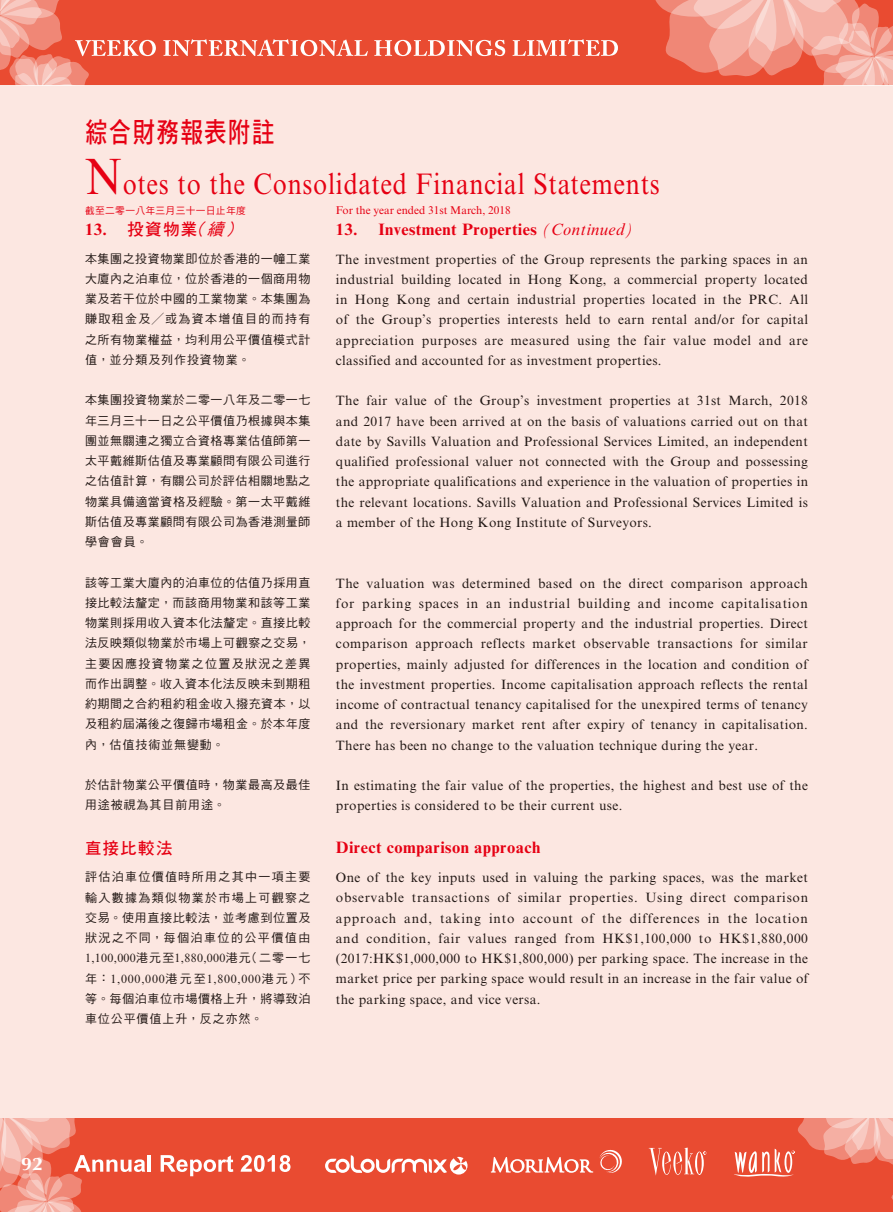
<style>
.page{position:relative;width:893px;height:1212px;background:#fff}
.page>*{position:absolute;margin:0;border:0;box-sizing:border-box;transform-origin:0 0}
.t1{font:29.7px "Times New Roman MT Std";letter-spacing:.03em;color:#e60013;scale:.86 1}
.t2{font:28.2px "DF Hei Std W7";letter-spacing:.06em;color:#e60013;scale:.8 1}
.t3{font:700 18px "Optima LT Std";color:#fff;scale:1.1 1}
.t4{font:700 16.5px "Times New Roman MT Std";letter-spacing:.025em;color:#e60013}
.t5{font:16.5px "DF Hei Std W7";letter-spacing:.075em;color:#e60013}
.t6{font:13.5px/20.2px "Times New Roman MT Std";letter-spacing:.025em;color:#231916;text-align:justify}
.t7{font:12px/20.2px "DF Hei Std W5";letter-spacing:.05em;color:#231916;text-align:justify}
.t8{font:12px/20.2px "Times New Roman MT Std";letter-spacing:.045em;color:#231916}
.t9{font:11.25px "Times New Roman MT Std";color:#e60013}
.t10{font:9.75px "DF Hei Std W5";letter-spacing:.035em;color:#e60013}
.s1{font-size:51.15px}
.s2{font-family:"Times New Roman MT Std";font-weight:700}
.s3{font-family:"DF Hei Std W5";font-style:italic}
.s4{font-family:"DF Hei Std W5"}
.s5{font-weight:400;font-style:italic}
</style>
<div class="page">
<div style="left:0;top:0;width:892px;height:1212px;background:#fce7e1"></div>
<div style="left:0;top:0;width:892px;height:85px;background:#e94b31"></div>
<svg style="left:655px;top:0;width:237px;height:85px"></svg>
<div style="left:0;top:1118px;width:892px;height:94px;background:#e94b31"></div>
<svg style="left:734px;top:1118px;width:158px;height:59px"></svg>
<svg style="left:599px;top:1149px;width:23px;height:24px"></svg>
<svg style="left:491px;top:1157px;width:102px;height:16px"></svg>
<svg style="left:325px;top:1155px;width:142px;height:19px"></svg>
<svg style="left:649px;top:1147px;width:57px;height:29px"></svg>
<svg style="left:0;top:1118px;width:145px;height:94px"></svg>
<hr style="left:148px;top:1155px;width:3px;height:17px;background:#fff">
<svg style="left:161px;top:1155px;width:72px;height:21px"></svg>
<svg style="left:241px;top:1155px;width:50px;height:17px"></svg>
<svg style="left:0;top:0;width:156px;height:85px"></svg>
<svg style="left:163px;top:39px;width:205px;height:17px"></svg>
<svg style="left:374px;top:40px;width:131px;height:16px"></svg>
<svg style="left:513px;top:39px;width:105px;height:17px"></svg>
<h2 class="t2" style="left:85px;top:116px;width:238px">綜合財務報表附註</h2>
<h1 class="t1" style="left:85px;top:167px;width:670px"><span class="s1">N</span>otes to the Consolidated Financial Statements</h1>
<p class="t10" style="left:85px;top:205px;width:162px">截至二零一八年三月三十一日止年度</p>
<p class="t9" style="left:336px;top:204px;width:176px">For the year ended 31st March, 2018</p>
<p class="t5" style="left:85px;top:220px;width:161px"><span class="s2">13.</span> 投資物業<span class="s3">（續）</span></p>
<p class="t7" style="left:85px;top:248px;width:227px">本集團之投資物業即位於香港的一幢工業大廈內之泊車位，位於香港的一個商用物業及若干位於中國的工業物業。本集團為賺取租金及╱或為資本增值目的而持有之所有物業權益，均利用公平價值模式計值，並分類及列作投資物業。</p>
<p class="t7" style="left:85px;top:390px;width:227px">本集團投資物業於二零一八年及二零一七年三月三十一日之公平價值乃根據與本集團並無關連之獨立合資格專業估值師第一太平戴維斯估值及專業顧問有限公司進行之估值計算，有關公司於評估相關地點之物業具備適當資格及經驗。第一太平戴維斯估值及專業顧問有限公司為香港測量師學會會員。</p>
<p class="t7" style="left:85px;top:572px;width:227px">該等工業大廈內的泊車位的估值乃採用直接比較法釐定，而該商用物業和該等工業物業則採用收入資本化法釐定。直接比較法反映類似物業於市場上可觀察之交易，主要因應投資物業之位置及狀況之差異而作出調整。收入資本化法反映未到期租約期間之合約租約租金收入撥充資本，以及租約屆滿後之復歸市場租金。於本年度內，估值技術並無變動。</p>
<p class="t7" style="left:85px;top:774px;width:227px">於估計物業公平價值時，物業最高及最佳用途被視為其目前用途。</p>
<p class="t5" style="left:85px;top:839px;width:89px">直接比較法</p>
<p class="t7" style="left:85px;top:867px;width:227px">評估泊車位價值時所用之其中一項主要輸入數據為類似物業於市場上可觀察之交易。使用直接比較法，並考慮到位置及狀況之不同，每個泊車位的公平價值由</p>
<p class="t8" style="left:85px;top:948px;width:227px">1,100,000<span class="s4">港元至</span>1,880,000<span class="s4">港元（二零一七年：</span>1,000,000<span class="s4">港元至</span>1,800,000<span class="s4">港元）不</span></p>
<p class="t7" style="left:85px;top:988px;width:227px">等。每個泊車位市場價格上升，將導致泊車位公平價值上升，反之亦然。</p>
<p class="t4" style="left:336px;top:219px;width:299px">13. Investment Properties <span class="s5">(Continued)</span></p>
<p class="t6" style="left:336px;top:249px;width:474px">The investment properties of the Group represents the parking spaces in an industrial building located in Hong Kong, a commercial property located in Hong Kong and certain industrial properties located in the PRC. All of the Group’s properties interests held to earn rental and/or for capital appreciation purposes are measured using the fair value model and are classified and accounted for as investment properties.</p>
<p class="t6" style="left:336px;top:391px;width:474px">The fair value of the Group’s investment properties at 31st March, 2018 and 2017 have been arrived at on the basis of valuations carried out on that date by Savills Valuation and Professional Services Limited, an independent qualified professional valuer not connected with the Group and possessing the appropriate qualifications and experience in the valuation of properties in the relevant locations. Savills Valuation and Professional Services Limited is a member of the Hong Kong Institute of Surveyors.</p>
<p class="t6" style="left:336px;top:573px;width:474px">The valuation was determined based on the direct comparison approach for parking spaces in an industrial building and income capitalisation approach for the commercial property and the industrial properties. Direct comparison approach reflects market observable transactions for similar properties, mainly adjusted for differences in the location and condition of the investment properties. Income capitalisation approach reflects the rental income of contractual tenancy capitalised for the unexpired terms of tenancy and the reversionary market rent after expiry of tenancy in capitalisation.<br>There has been no change to the valuation technique during the year.</p>
<p class="t6" style="left:336px;top:775px;width:474px">In estimating the fair value of the properties, the highest and best use of the properties is considered to be their current use.</p>
<p class="t4" style="left:336px;top:838px;width:206px">Direct comparison approach</p>
<p class="t6" style="left:336px;top:867px;width:474px">One of the key inputs used in valuing the parking spaces, was the market observable transactions of similar properties. Using direct comparison approach and, taking into account of the differences in the location and condition, fair values ranged from HK$1,100,000 to HK$1,880,000 (2017:HK$1,000,000 to HK$1,800,000) per parking space. The increase in the market price per parking space would result in an increase in the fair value of the parking space, and vice versa.</p>
<h3 class="t3" style="left:21px;top:1153px;width:22px">92</h3>
</div>
